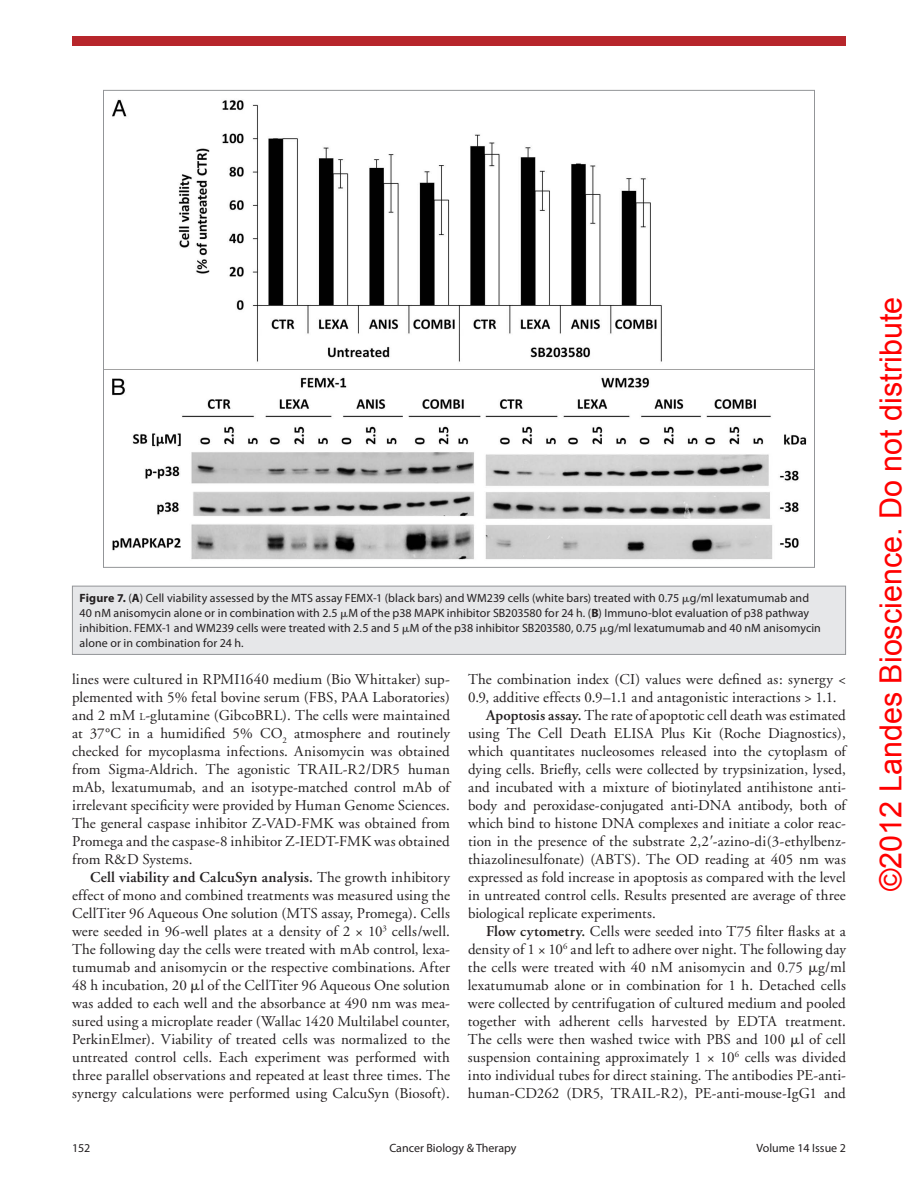
<style>
.page{position:relative;width:918px;height:1188px;background:#fff}
.page>*{position:absolute;margin:0;border:0;box-sizing:border-box;transform-origin:0 0}
.t1{font:30.45px "Arial";color:#f00}
.t2{font:15px/18px "Adobe Garamond";letter-spacing:.01em;color:#231f20;text-align:justify}
.t3{font:12px/15px "Myriad Pro";letter-spacing:.005em;color:#231f20}
.s1{font-weight:700}
.s2{font-family:"Universal Std Greekw Math Pi"}
.s3{font-size:10.5px}
.s4{font-weight:600}
</style>
<div class="page">
<div style="left:72px;top:36px;width:774px;height:10px;background:#b7262b"></div>
<div style="left:72px;top:586px;width:774px;height:68px;background:#e6e7e9"></div>
<div style="left:72px;top:586px;width:774px;height:69px;border:1px solid #939598"></div>
<img style="left:105px;top:99px;width:708px;height:461px">
<p class="t3" style="left:80px;top:591px;width:743px"><span class="s1">Figure 7.</span> (<span class="s1">A</span>) Cell viability assessed by the MTS assay FEMX-1 (black bars) and WM239 cells (white bars) treated with 0.75 <span class="s2">μ</span>g/ml lexatumumab and 40 nM anisomycin alone or in combination with 2.5 <span class="s2">μ</span>M of the p38 MAP K inhibitor SB203580 for 24 h. (<span class="s1">B</span>) Immuno-blot evaluation of p38 pathway inhibition. FEMX-1 and WM239 cells were treated with 2.5 and 5 <span class="s2">μ</span>M of the p38 inhibitor SB203580, 0.75 <span class="s2">μ</span>g/ml lexatumumab and 40 nM anisomycin alone or in combination for 24 h.</p>
<p class="t2" style="left:72px;top:671px;width:379px">lines were cultured in RPMI1640 medium (Bio Whittaker) sup&shy;plemented with 5% fetal bovine serum (FBS, PAA Laboratories) and 2 mM <span class="s3">l</span>-glutamine (GibcoBRL). The cells were maintained at 37°C in a humidified 5% CO<sub>2</sub> atmosphere and routinely checked for mycoplasma infections. Anisomycin was obtained from Sigma-Aldrich. The agonistic TRAIL-R2/DR5 human mAb, lexatumumab, and an isotype-matched control mAb of irrelevant specificity were provided by Human Genome Sciences.<br>The general caspase inhibitor Z-VAD-FMK was obtained from Promega and the caspase-8 inhibitor Z-IEDT-FMK was obtained from R&amp;D Systems.</p>
<p class="t2" style="left:72px;top:869px;width:380px;text-indent:18px"><span class="s4">Cell viability and CalcuSyn analysis.</span> The growth inhibitory effect of mono and combined treatments was measured using the CellTiter 96 Aqueous One solution (MTS assay, Promega). Cells were seeded in 96-well plates at a density of 2 × 10<sup>3</sup> cells/well.<br>The following day the cells were treated with mAb control, lexa&shy;tumumab and anisomycin or the respective combinations. After 48 h incubation, 20 <span class="s2">μ</span>l of the CellTiter 96 Aqueous One solution was added to each well and the absorbance at 490 nm was mea&shy;sured using a microplate reader (Wallac 1420 Multilabel counter, PerkinElmer). Viability of treated cells was normalized to the untreated control cells. Each experiment was performed with three parallel observations and repeated at least three times. The synergy calculations were performed using CalcuSyn (Biosoft).</p>
<p class="t2" style="left:468px;top:671px;width:379px">The combination index (CI) values were defined as: synergy &lt;</p>
<p class="t2" style="left:468px;top:689px;width:370px">0.9, additive effects 0.9–1.1 and antagonistic interactions &gt; 1.1.</p>
<p class="t2" style="left:486px;top:707px;width:361px"><span class="s4">Apoptosis assay.</span> The rate of apoptotic cell death was estimated</p>
<p class="t2" style="left:468px;top:725px;width:379px">using The Cell Death ELISA Plus Kit (Roche Diagnostics),</p>
<p class="t2" style="left:468px;top:743px;width:379px">which quantitates nucleosomes released into the cytoplasm of</p>
<p class="t2" style="left:468px;top:761px;width:379px">dying cells. Briefly, cells were collected by trypsinization, lysed,</p>
<p class="t2" style="left:468px;top:779px;width:379px">and incubated with a mixture of biotinylated antihistone anti-</p>
<p class="t2" style="left:468px;top:797px;width:379px">body and peroxidase-conjugated anti-DNA antibody, both of</p>
<p class="t2" style="left:468px;top:815px;width:379px">which bind to histone DNA complexes and initiate a color reac-</p>
<p class="t2" style="left:468px;top:833px;width:379px">tion in the presence of the substrate 2,2<span class="s2">′</span>-azino-di(3-ethylbenz-</p>
<p class="t2" style="left:468px;top:851px;width:379px">thiazolinesulfonate) (ABTS). The OD reading at 405 nm was</p>
<p class="t2" style="left:468px;top:869px;width:379px">expressed as fold increase in apoptosis as compared with the level</p>
<p class="t2" style="left:468px;top:887px;width:379px">in untreated control cells. Results presented are average of three</p>
<p class="t2" style="left:468px;top:905px;width:189px">biological replicate experiments.</p>
<p class="t2" style="left:486px;top:923px;width:361px"><span class="s4">Flow cytometry.</span> Cells were seeded into T75 filter flasks at a</p>
<p class="t2" style="left:468px;top:941px;width:379px">density of 1 × 10<sup>6</sup> and left to adhere over night. The following day</p>
<p class="t2" style="left:468px;top:959px;width:379px">the cells were treated with 40 nM anisomycin and 0.75 <span class="s2">μ</span>g/ml</p>
<p class="t2" style="left:468px;top:977px;width:379px">lexatumumab alone or in combination for 1 h. Detached cells</p>
<p class="t2" style="left:468px;top:995px;width:379px">were collected by centrifugation of cultured medium and pooled</p>
<p class="t2" style="left:468px;top:1013px;width:379px">together with adherent cells harvested by EDTA treatment.</p>
<p class="t2" style="left:468px;top:1031px;width:379px">The cells were then washed twice with PBS and 100 <span class="s2">μ</span>l of cell</p>
<p class="t2" style="left:468px;top:1049px;width:379px">suspension containing approximately 1 × 10<sup>6</sup> cells was divided</p>
<p class="t2" style="left:468px;top:1067px;width:379px">into individual tubes for direct staining. The antibodies PE-anti-</p>
<p class="t2" style="left:468px;top:1085px;width:379px">human-CD262 (DR5, TRAIL-R2), PE-anti-mouse-IgG1 and</p>
<p class="t3" style="left:72px;top:1140px;width:20px">152</p>
<p class="t3" style="left:389px;top:1140px;width:129px">Cancer Biology &amp; Therapy</p>
<p class="t3" style="left:757px;top:1140px;width:91px">Volume 14 Issue 2</p>
<h1 class="t1" style="left:871px;top:891px;width:595px;rotate:-90deg">©2012 Landes Bioscience. Do not distribute</h1>
</div>
